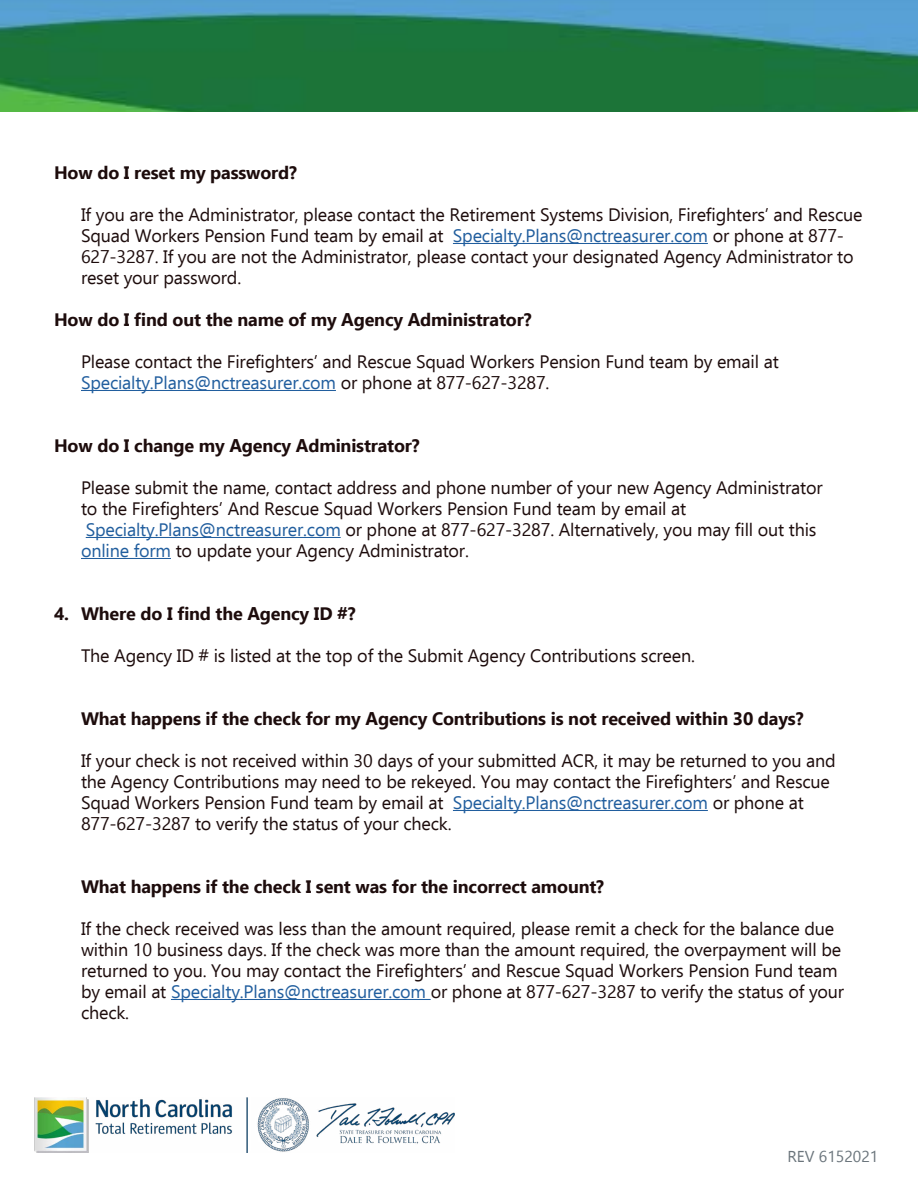
<style>
.page{position:relative;width:918px;height:1188px;background:#fff}
.page>*{position:absolute;margin:0;border:0;box-sizing:border-box;transform-origin:0 0}
.t1{font:18px/21px "Ebrima";letter-spacing:-.01em;color:#1d0c0c}
.t2{font:700 18px "Ebrima";letter-spacing:-.01em;color:#1d0c0c}
.t3{font:15.75px "Ebrima";color:#6a747b}
.s1{color:#215e9e}
</style>
<div class="page">
<img style="left:0;top:0;width:918px;height:112px">
<img style="left:34px;top:1098px;width:421px;height:54px">
<hr style="left:453px;top:243px;width:255px;height:1px;background:#215e9e">
<hr style="left:81px;top:390px;width:255px;height:1px;background:#215e9e">
<hr style="left:86px;top:537px;width:255px;height:1px;background:#215e9e">
<hr style="left:81px;top:558px;width:90px;height:1px;background:#215e9e">
<hr style="left:453px;top:810px;width:255px;height:1px;background:#215e9e">
<hr style="left:171px;top:999px;width:260px;height:1px;background:#215e9e">
<p class="t2" style="left:54px;top:158px;width:245px">How do I reset my password?</p>
<p class="t1" style="left:81px;top:203px;width:783px">If you are the Administrator, please contact the Retirement Systems Division, Firefighters’ and Rescue Squad Workers Pension Fund team by email at <span class="s1">Specialty.Plans@nctreasurer.com</span> or phone at 877- 627-3287. If you are not the Administrator, please contact your designated Agency Administrator to reset your password.</p>
<p class="t2" style="left:54px;top:305px;width:479px">How do I find out the name of my Agency Administrator?</p>
<p class="t1" style="left:81px;top:350px;width:699px">Please contact the Firefighters’ and Rescue Squad Workers Pension Fund team by email at<br><span class="s1">Specialty.Plans@nctreasurer.com</span> or phone at 877-627-3287.</p>
<p class="t2" style="left:54px;top:431px;width:367px">How do I change my Agency Administrator?</p>
<p class="t1" style="left:81px;top:477px;width:743px">Please submit the name, contact address and phone number of your new Agency Administrator to the Firefighters’ And Rescue Squad Workers Pension Fund team by email at <span class="s1">Specialty.Plans@nctreasurer.com</span> or phone at 877-627-3287. Alternatively, you may fill out this <span class="s1">online form</span> to update your Agency Administrator.</p>
<p class="t2" style="left:54px;top:599px;width:303px">4. Where do I find the Agency ID #?</p>
<p class="t1" style="left:81px;top:645px;width:615px">The Agency ID # is listed at the top of the Submit Agency Contributions screen.</p>
<p class="t2" style="left:81px;top:704px;width:724px">What happens if the check for my Agency Contributions is not received within 30 days?</p>
<p class="t1" style="left:81px;top:750px;width:756px">If your check is not received within 30 days of your submitted ACR, it may be returned to you and the Agency Contributions may need to be rekeyed. You may contact the Firefighters’ and Rescue Squad Workers Pension Fund team by email at <span class="s1">Specialty.Plans@nctreasurer.com</span> or phone at 877-627-3287 to verify the status of your check.</p>
<p class="t2" style="left:81px;top:872px;width:525px">What happens if the check I sent was for the incorrect amount?</p>
<p class="t1" style="left:81px;top:918px;width:765px">If the check received was less than the amount required, please remit a check for the balance due within 10 business days. If the check was more than the amount required, the overpayment will be returned to you. You may contact the Firefighters’ and Rescue Squad Workers Pension Fund team by email at <span class="s1">Specialty.Plans@nctreasurer.com</span> or phone at 877-627-3287 to verify the status of your check.</p>
<p class="t3" style="left:787px;top:1144px;width:92px">REV 6152021</p>
</div>
